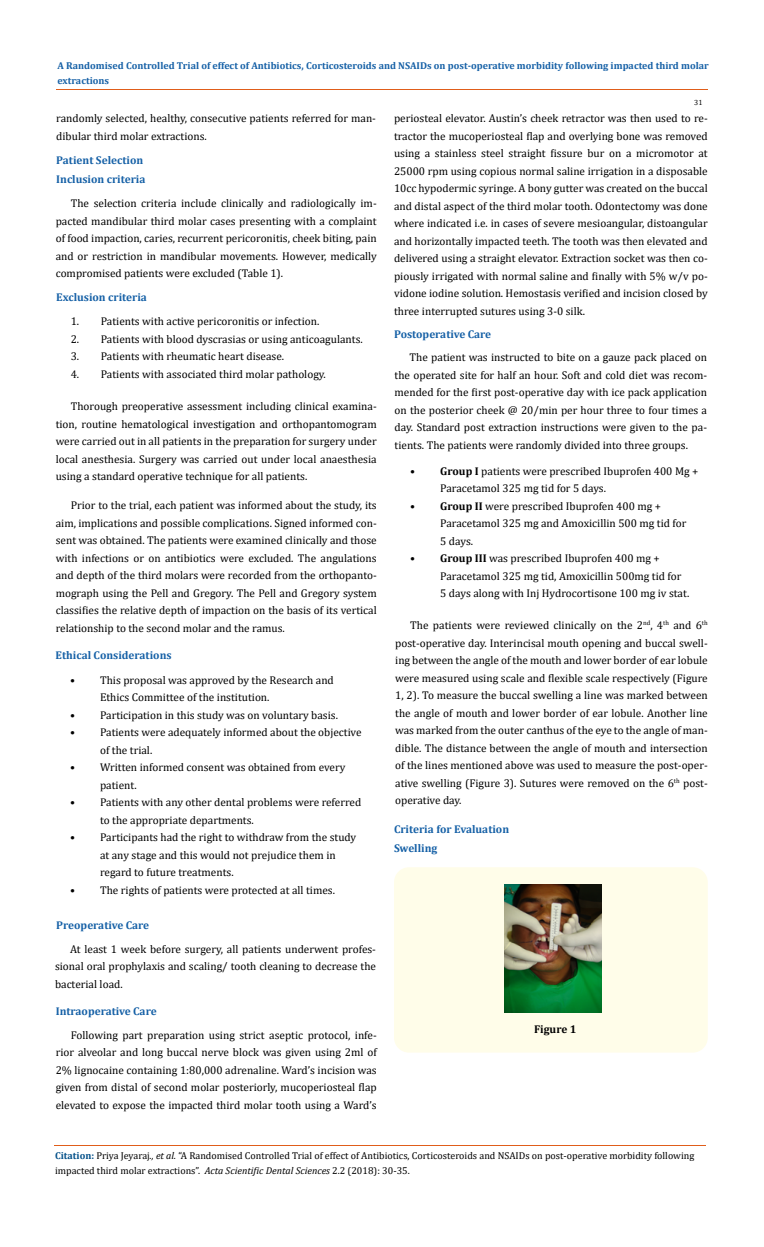
<style>
.page{position:relative;width:764px;height:1247px;background:#fff}
.page>*{position:absolute;margin:0;border:0;box-sizing:border-box;transform-origin:0 0}
.t1{font:11.25px/17.5px "Cambria";color:#000}
.t2{font:700 11.25px/18.6px "Cambria";color:#1560a6}
.t3{font:700 11.25px "Cambria";color:#000}
.t4{font:10px/15px "Cambria";color:#000}
.t5{font:700 10px/15px "Cambria";color:#1560a6}
.t6{font:7.5px "Cambria";color:#000}
.s1{font-weight:700}
.s2{font-weight:700;color:#035089}
.s3{font-style:italic}
</style>
<div class="page">
<div style="left:394px;top:867px;width:314px;height:185px;background:#fffde9;border-radius:15px"></div>
<img style="left:505px;top:884px;width:96px;height:128px">
<hr style="left:56px;top:90px;width:652px;height:1px;background:#e05d1a">
<hr style="left:54px;top:1145px;width:652px;height:1px;background:#e05d1a">
<p class="t5" style="left:58px;top:58px;width:653px">A Randomised Controlled Trial of effect of Antibiotics, Corticosteroids and NSAIDs on post-operative morbidity following impacted third molar extractions</p>
<p class="t1" style="left:56px;top:109px;width:321px">randomly selected, healthy, consecutive patients referred for man&shy;dibular third molar extractions.</p>
<p class="t2" style="left:56px;top:150px;width:91px">Patient Selection<br>Inclusion criteria</p>
<p class="t1" style="left:56px;top:194px;width:322px;text-align:justify;text-indent:15px">The selection criteria include clinically and radiologically im&shy;pacted mandibular third molar cases presenting with a complaint of food impaction, caries, recurrent pericoronitis, cheek biting, pain and or restriction in mandibular movements. However, medically compromised patients were excluded (Table 1).</p>
<p class="t2" style="left:56px;top:287px;width:92px">Exclusion criteria</p>
<p class="t1" style="left:71px;top:312px;width:250px">1. Patients with active pericoronitis or infection.</p>
<p class="t1" style="left:71px;top:330px;width:294px">2. Patients with blood dyscrasias or using anticoagulants.</p>
<p class="t1" style="left:71px;top:347px;width:215px">3. Patients with rheumatic heart disease.</p>
<p class="t1" style="left:71px;top:365px;width:257px">4. Patients with associated third molar pathology.</p>
<p class="t1" style="left:56px;top:397px;width:322px;text-align:justify;text-indent:15px">Thorough preoperative assessment including clinical examina&shy;tion, routine hematological investigation and orthopantomogram were carried out in all patients in the preparation for surgery under local anesthesia. Surgery was carried out under local anaesthesia using a standard operative technique for all patients.</p>
<p class="t1" style="left:56px;top:496px;width:322px;text-align:justify;text-indent:15px">Prior to the trial, each patient was informed about the study, its aim, implications and possible complications. Signed informed con&shy;sent was obtained. The patients were examined clinically and those with infections or on antibiotics were excluded. The angulations and depth of the third molars were recorded from the orthopanto&shy;mograph using the Pell and Gregory. The Pell and Gregory system classifies the relative depth of impaction on the basis of its vertical relationship to the second molar and the ramus.</p>
<p class="t2" style="left:56px;top:645px;width:118px">Ethical Considerations</p>
<p class="t1" style="left:100px;top:671px;width:235px;text-indent:-30px">• This proposal was approved by the Research and<br>Ethics Committee of the institution.</p>
<p class="t1" style="left:70px;top:706px;width:269px">• Participation in this study was on voluntary basis.</p>
<p class="t1" style="left:100px;top:723px;width:263px;text-indent:-30px">• Patients were adequately informed about the objective of the trial.</p>
<p class="t1" style="left:100px;top:758px;width:247px;text-indent:-30px">• Written informed consent was obtained from every patient.</p>
<p class="t1" style="left:100px;top:793px;width:263px;text-indent:-30px">• Patients with any other dental problems were referred to the appropriate departments.</p>
<p class="t1" style="left:100px;top:828px;width:258px;text-indent:-30px">• Participants had the right to withdraw from the study at any stage and this would not prejudice them in regard to future treatments.</p>
<p class="t1" style="left:70px;top:881px;width:266px">• The rights of patients were protected at all times.</p>
<p class="t2" style="left:56px;top:915px;width:94px">Preoperative Care</p>
<p class="t1" style="left:55px;top:939px;width:322px;text-align:justify;text-indent:15px">At least 1 week before surgery, all patients underwent profes&shy;sional oral prophylaxis and scaling/ tooth cleaning to decrease the bacterial load.</p>
<p class="t2" style="left:56px;top:1001px;width:102px">Intraoperative Care</p>
<p class="t1" style="left:56px;top:1025px;width:322px;text-align:justify;text-indent:15px">Following part preparation using strict aseptic protocol, infe&shy;rior alveolar and long buccal nerve block was given using 2ml of 2% lignocaine containing 1:80,000 adrenaline. Ward’s incision was given from distal of second molar posteriorly, mucoperiosteal flap elevated to expose the impacted third molar tooth using a Ward’s</p>
<p class="t6" style="left:694px;top:98px;width:10px">31</p>
<p class="t1" style="left:394px;top:109px;width:315px;text-align:justify">periosteal elevator. Austin’s cheek retractor was then used to re&shy;tractor the mucoperiosteal flap and overlying bone was removed using a stainless steel straight fissure bur on a micromotor at 25000 rpm using copious normal saline irrigation in a disposable 10cc hypodermic syringe. A bony gutter was created on the buccal and distal aspect of the third molar tooth. Odontectomy was done where indicated i.e. in cases of severe mesioangular, distoangular and horizontally impacted teeth. The tooth was then elevated and delivered using a straight elevator. Extraction socket was then co&shy;piously irrigated with normal saline and finally with 5% w/v po&shy;vidone iodine solution. Hemostasis verified and incision closed by three interrupted sutures using 3-0 silk.</p>
<p class="t2" style="left:394px;top:324px;width:99px">Postoperative Care</p>
<p class="t1" style="left:394px;top:348px;width:314px;text-align:justify;text-indent:15px">The patient was instructed to bite on a gauze pack placed on the operated site for half an hour. Soft and cold diet was recom&shy;mended for the first post-operative day with ice pack application on the posterior cheek @ 20/min per hour three to four times a day. Standard post extraction instructions were given to the pa&shy;tients. The patients were randomly divided into three groups.</p>
<p class="t1" style="left:440px;top:462px;width:260px;text-indent:-30px">• <span class="s1">Group I</span> patients were prescribed Ibuprofen 400 Mg +<br>Paracetamol 325 mg tid for 5 days.</p>
<p class="t1" style="left:440px;top:497px;width:248px;text-indent:-30px">• <span class="s1">Group II</span> were prescribed Ibuprofen 400 mg +<br>Paracetamol 325 mg and Amoxicillin 500 mg tid for<br>5 days.</p>
<p class="t1" style="left:440px;top:549px;width:251px;text-indent:-30px">• <span class="s1">Group III</span> was prescribed Ibuprofen 400 mg +<br>Paracetamol 325 mg tid, Amoxicillin 500mg tid for<br>5 days along with Inj Hydrocortisone 100 mg iv stat.</p>
<p class="t1" style="left:395px;top:616px;width:314px;text-align:justify;text-indent:15px">The patients were reviewed clinically on the 2<sup>nd</sup>, 4<sup>th</sup> and 6<sup>th </sup>post-operative day. Interincisal mouth opening and buccal swell&shy;ing between the angle of the mouth and lower border of ear lobule were measured using scale and flexible scale respectively (Figure 1, 2). To measure the buccal swelling a line was marked between the angle of mouth and lower border of ear lobule. Another line was marked from the outer canthus of the eye to the angle of man&shy;dible. The distance between the angle of mouth and intersection of the lines mentioned above was used to measure the post-oper&shy;ative swelling (Figure 3). Sutures were removed on the 6<sup>th</sup> post&shy;operative day.</p>
<p class="t2" style="left:394px;top:818px;width:117px;line-height:19.5px">Criteria for Evaluation<br>Swelling</p>
<p class="t3" style="left:534px;top:1021px;width:44px">Figure 1</p>
<p class="t4" style="left:55px;top:1148px;width:641px"><span class="s2">Citation:</span> Priya Jeyaraj<span class="s3">., et al.</span> “A Randomised Controlled Trial of effect of Antibiotics, Corticosteroids and NSAIDs on post-operative morbidity following impacted third molar extractions”. <span class="s3">Acta Scientific Dental Sciences</span> 2.2 (2018): 30-35.</p>
</div>
